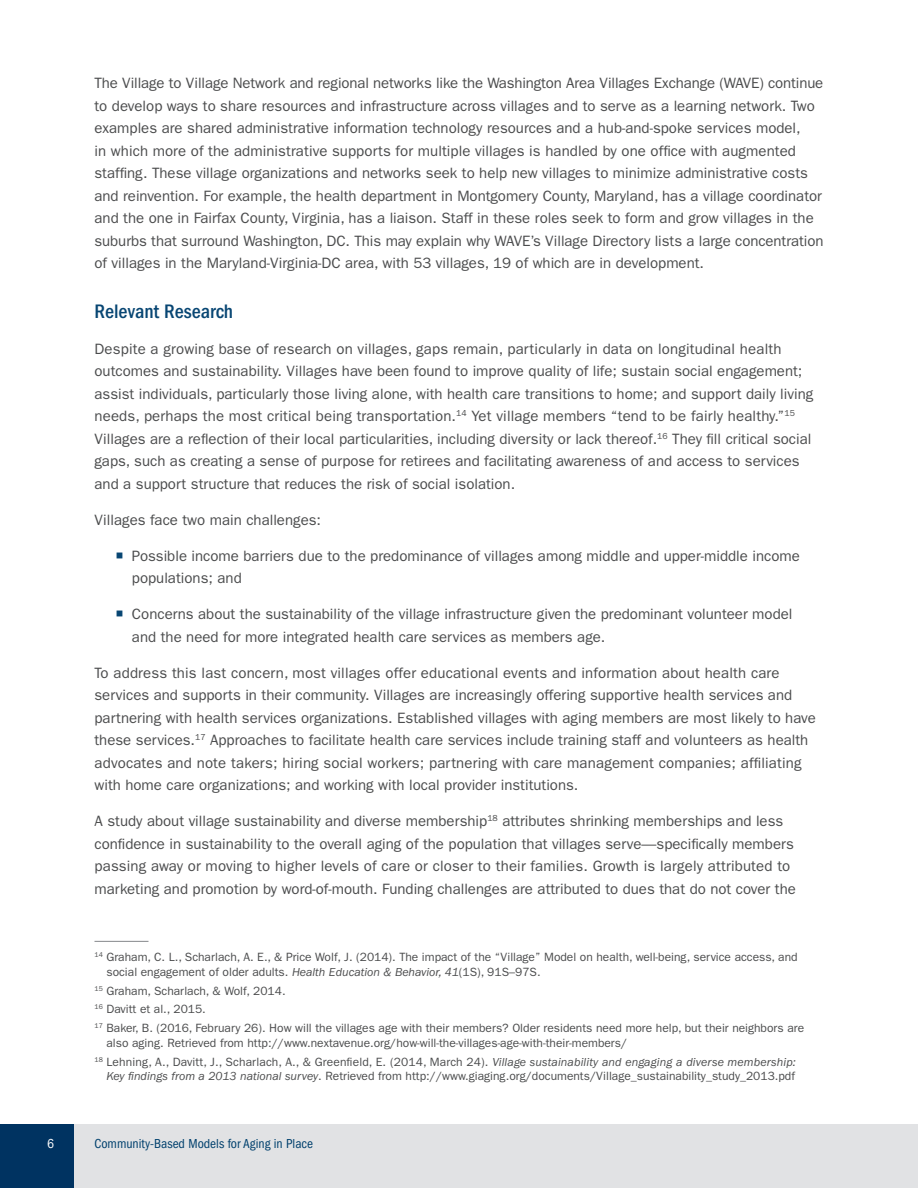
<style>
.page{position:relative;width:918px;height:1188px;background:#fff}
.page>*{position:absolute;margin:0;border:0;box-sizing:border-box;transform-origin:0 0}
.t1{font:500 condensed 20.25px "ITC Franklin Gothic Std";color:#084673}
.t2{font:15px/22.5px "ITC Franklin Gothic Std";color:#4b4c4d}
.t3{font:condensed 13.5px "ITC Franklin Gothic Std";color:#00406d}
.t4{font:condensed 13.5px "ITC Franklin Gothic Std";color:#fff}
.t5{font:12px/18.9px "ITC Franklin Gothic Std";color:#4b4c4d}
.s1{color:#084673}
.s2{font-style:italic}
</style>
<div class="page">
<div style="left:0;top:1124px;width:918px;height:64px;background:#e1e2e4"></div>
<div style="left:0;top:1124px;width:74px;height:64px;background:#003361"></div>
<hr style="left:94px;top:941px;width:54px;height:1px;background:#939598">
<p class="t2" style="left:94px;top:72px;width:731px">The Village to Village Network and regional networks like the Washington Area Villages Exchange (WAVE) continue to develop ways to share resources and infrastructure across villages and to serve as a learning network. Two examples are shared administrative information technology resources and a hub-and-spoke services model,<br>in which more of the administrative supports for multiple villages is handled by one office with augmented staffing. These village organizations and networks seek to help new villages to minimize administrative costs and reinvention. For example, the health department in Montgomery County, Maryland, has a village coordinator and the one in Fairfax County, Virginia, has a liaison. Staff in these roles seek to form and grow villages in the suburbs that surround Washington, DC. This may explain why WAVE’s Village Directory lists a large concentration of villages in the Maryland-Virginia-DC area, with 53 villages, 19 of which are in development.</p>
<h1 class="t1" style="left:94px;top:300px;width:140px">Relevant Research</h1>
<p class="t2" style="left:94px;top:338px;width:720px">Despite a growing base of research on villages, gaps remain, particularly in data on longitudinal health outcomes and sustainability. Villages have been found to improve quality of life; sustain social engagement; assist individuals, particularly those living alone, with health care transitions to home; and support daily living needs, perhaps the most critical being transportation.<sup>14</sup> Yet village members “tend to be fairly healthy.”<sup>15<br></sup>Villages are a reflection of their local particularities, including diversity or lack thereof.<sup>16</sup> They fill critical social gaps, such as creating a sense of purpose for retirees and facilitating awareness of and access to services and a support structure that reduces the risk of social isolation.</p>
<p class="t2" style="left:94px;top:509px;width:228px">Villages face two main challenges:</p>
<p class="t2" style="left:132px;top:545px;width:669px;text-indent:-16px"><span class="s1">○</span> Possible income barriers due to the predominance of villages among middle and upper-middle income populations; and</p>
<p class="t2" style="left:132px;top:603px;width:662px;text-indent:-16px"><span class="s1">○</span> Concerns about the sustainability of the village infrastructure given the predominant volunteer model and the need for more integrated health care services as members age.</p>
<p class="t2" style="left:94px;top:662px;width:723px">To address this last concern, most villages offer educational events and information about health care services and supports in their community. Villages are increasingly offering supportive health services and partnering with health services organizations. Established villages with aging members are most likely to have these services.<sup>17</sup> Approaches to facilitate health care services include training staff and volunteers as health advocates and note takers; hiring social workers; partnering with care management companies; affiliating with home care organizations; and working with local provider institutions.</p>
<p class="t2" style="left:95px;top:810px;width:703px">A study about village sustainability and diverse membership<sup>18</sup> attributes shrinking memberships and less confidence in sustainability to the overall aging of the population that villages serve—specifically members passing away or moving to higher levels of care or closer to their families. Growth is largely attributed to marketing and promotion by word-of-mouth. Funding challenges are attributed to dues that do not cover the</p>
<p class="t5" style="left:106px;top:950px;width:693px;line-height:14.4px;text-indent:-12px"><sup>14</sup> Graham, C. L., Scharlach, A. E., &amp; Price Wolf, J. (2014). The impact of the “Village” Model on health, well-being, service access, and social engagement of older adults. <span class="s2">Health Education &amp; Behavior, 41</span>(1S), 91S–97S.</p>
<p class="t5" style="left:94px;top:981px;width:711px"><sup>15</sup> Graham, Scharlach, &amp; Wolf, 2014.<br><sup>16</sup> Davitt et al., 2015.<br><sup>17</sup> Baker, B. (2016, February 26). How will the villages age with their members? Older residents need more help, but their neighbors are</p>
<p class="t5" style="left:94px;top:1033px;width:703px;text-indent:12px">also aging. Retrieved from http://www.nextavenue.org/how-will-the-villages-age-with-their-members/<br><sup>18</sup> Lehning, A., Davitt, J., Scharlach, A., &amp; Greenfield, E. (2014, March 24). <span class="s2">Village sustainability and engaging a diverse membership:</span></p>
<p class="t5" style="left:106px;top:1067px;width:690px"><span class="s2">Key findings from a 2013 national survey</span>. Retrieved from http://www.giaging.org/documents/Village_sustainability_study_2013.pdf</p>
<p class="t4" style="left:47px;top:1136px;width:8px">6</p>
<p class="t3" style="left:94px;top:1136px;width:220px">Community-Based Models for Aging in Place</p>
</div>
